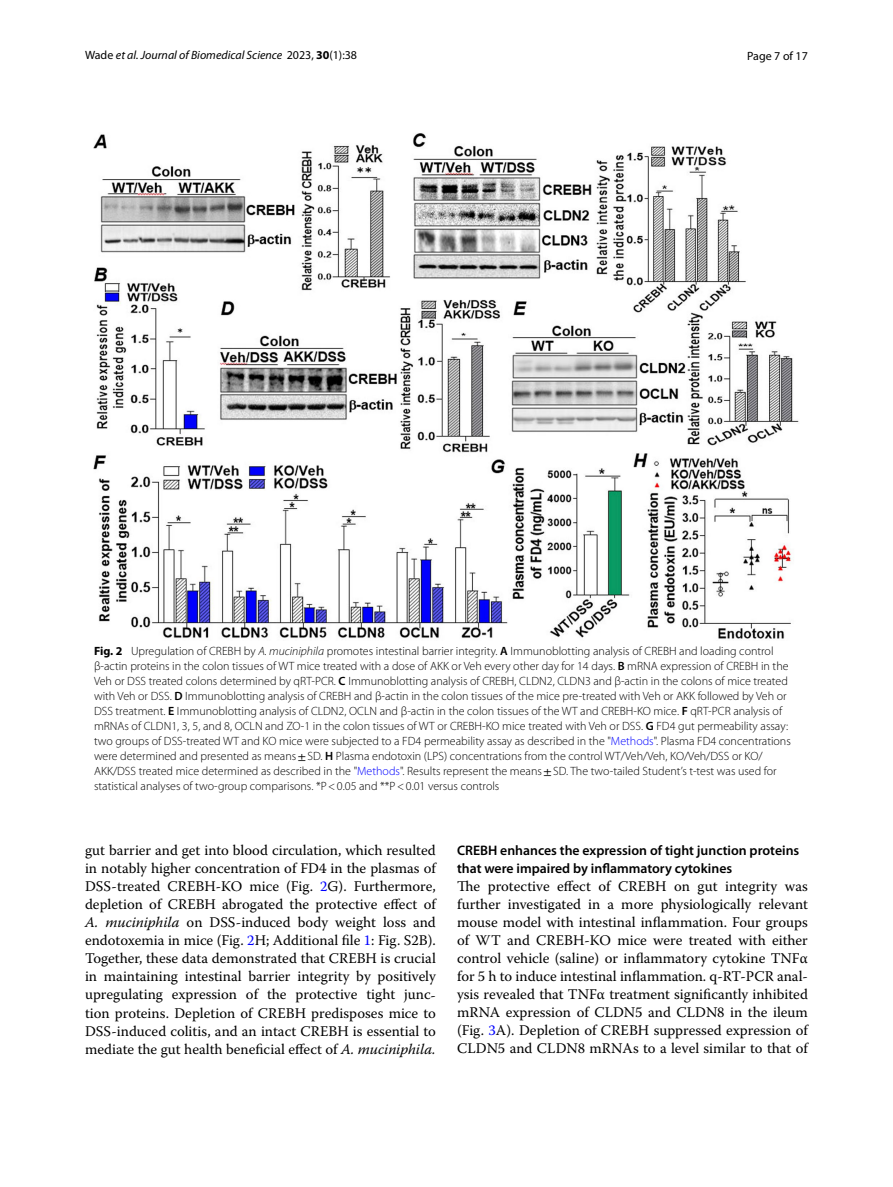
<style>
.page{position:relative;width:893px;height:1187px;background:#fff}
.page>*{position:absolute;margin:0;border:0;box-sizing:border-box;transform-origin:0 0}
.t1{font:14.7px/18px "Warnock Pro";color:#000;text-align:justify}
.t2{font:600 13.8px/18px "Myriad Pro";color:#000}
.t3{font:300 12px/15px "Myriad Pro";color:#000}
.t4{font:italic 12px "Myriad Pro";color:#000}
.t5{font:12px "Myriad Pro";color:#000}
.s1{font-style:normal}
.s2{font-weight:700;font-style:normal}
.s3{font-weight:700}
.s4{font-style:italic}
.s5{font-weight:600}
.s6{color:#00f}
.s7{font-family:"STIX";font-weight:400}
</style>
<div class="page">
<img style="left:94px;top:133px;width:705px;height:506px">
<p class="t4" style="left:85px;top:48px;width:274px"><span class="s1">Wade</span> et al. Journal of Biomedical Science <span class="s1">2023,</span> <span class="s2">30</span><span class="s1">(1):38</span></p>
<p class="t5" style="left:747px;top:48px;width:62px">Page 7 of 17</p>
<p class="t3" style="left:94px;top:644px;width:698px"><span class="s3">Fig. 2</span> Upregulation of CREBH by <span class="s4">A. muciniphila</span> promotes intestinal barrier integrity. <span class="s5">A</span> Immunoblotting analysis of CREBH and loading control β-actin proteins in the colon tissues of WT mice treated with a dose of AKK or Veh every other day for 14 days. <span class="s5">B</span> mRNA expression of CREBH in the Veh or DSS treated colons determined by qRT-PCR. <span class="s5">C</span> Immunoblotting analysis of CREBH, CLDN2, CLDN3 and β-actin in the colons of mice treated with Veh or DSS. <span class="s5">D</span> Immunoblotting analysis of CREBH and β-actin in the colon tissues of the mice pre-treated with Veh or AKK followed by Veh or DSS treatment. <span class="s5">E</span> Immunoblotting analysis of CLDN2, OCLN and β-actin in the colon tissues of the WT and CREBH-KO mice. <span class="s5">F</span> qRT-PCR analysis of mRNAs of CLDN1, 3, 5, and 8, OCLN and ZO-1 in the colon tissues of WT or CREBH-KO mice treated with Veh or DSS. <span class="s5">G</span> FD4 gut permeability assay: two groups of DSS-treated WT and KO mice were subjected to a FD4 permeability assay as described in the "<span class="s6">Methods</span>". Plasma FD4 concentrations were determined and presented as means<span class="s7">±</span>SD. <span class="s5">H</span> Plasma endotoxin (LPS) concentrations from the control WT/Veh/Veh, KO/Veh/DSS or KO/ AKK/DSS treated mice determined as described in the "<span class="s6">Methods</span>". Results represent the means<span class="s7">±</span>SD. The two-tailed Student’s t-test was used for statistical analyses of two-group comparisons. *P&lt;0.05 and **P&lt;0.01 versus controls</p>
<p class="t1" style="left:85px;top:841px;width:352px">gut barrier and get into blood circulation, which resulted in notably higher concentration of FD4 in the plasmas of DSS-treated CREBH-KO mice (Fig. <span class="s6">2</span>G). Furthermore, depletion of CREBH abrogated the protective effect of <span class="s4">A. muciniphila</span> on DSS-induced body weight loss and endotoxemia in mice (Fig. <span class="s6">2</span>H; Additional file <span class="s6">1</span>: Fig. S2B).<br>Together, these data demonstrated that CREBH is crucial in maintaining intestinal barrier integrity by positively upregulating expression of the protective tight junc&shy;tion proteins. Depletion of CREBH predisposes mice to DSS-induced colitis, and an intact CREBH is essential to mediate the gut health beneficial effect of <span class="s4">A. muciniphila.</span></p>
<p class="t2" style="left:457px;top:841px;width:344px">CREBH enhances the expression of tight junction proteins that were impaired by inflammatory cytokines</p>
<p class="t1" style="left:457px;top:876px;width:352px">The protective effect of CREBH on gut integrity was further investigated in a more physiologically relevant mouse model with intestinal inflammation. Four groups of WT and CREBH-KO mice were treated with either control vehicle (saline) or inflammatory cytokine TNFα for 5 h to induce intestinal inflammation. q-RT-PCR anal&shy;ysis revealed that TNFα treatment significantly inhibited mRNA expression of CLDN5 and CLDN8 in the ileum (Fig. <span class="s6">3</span>A). Depletion of CREBH suppressed expression of CLDN5 and CLDN8 mRNAs to a level similar to that of</p>
</div>
